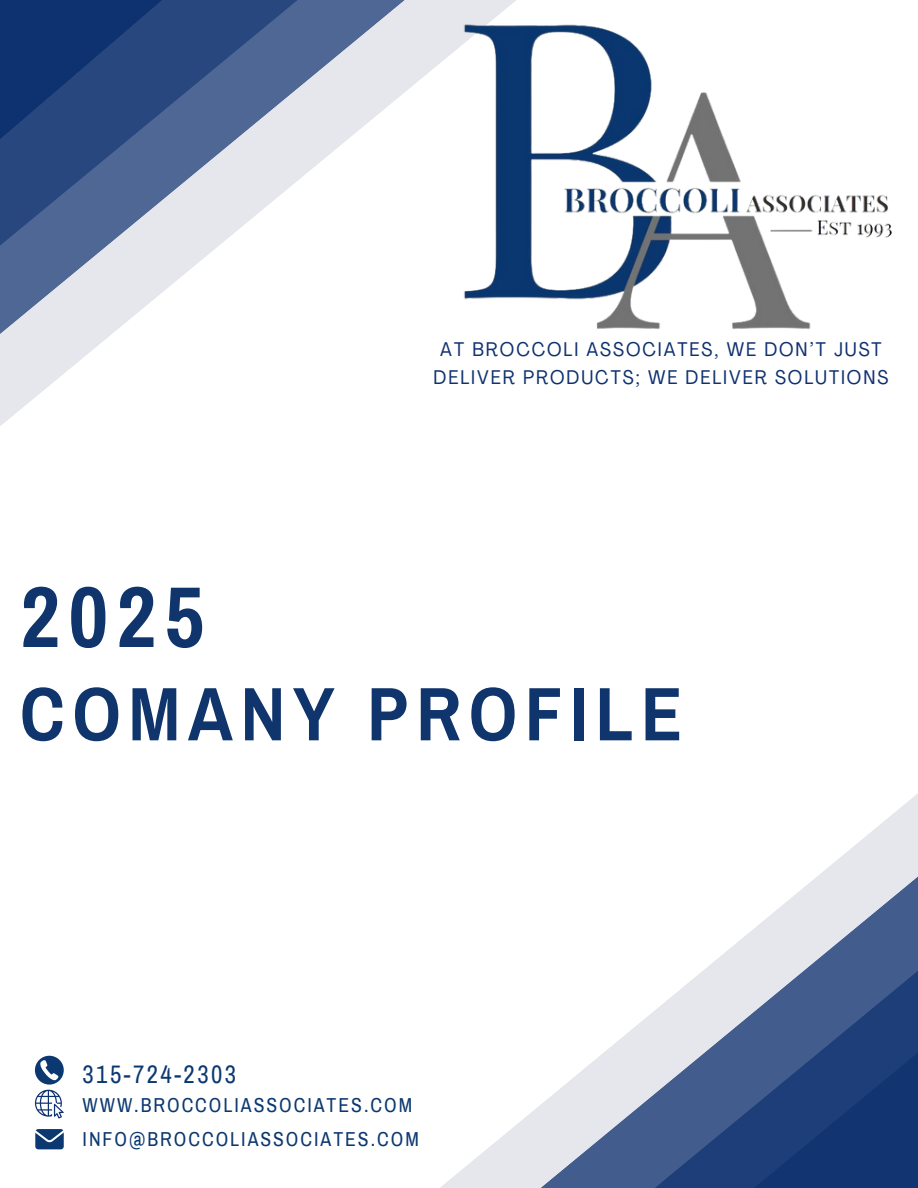
<style>
.page{position:relative;width:918px;height:1188px;background:#fff}
.page>*{position:absolute;margin:0;border:0;box-sizing:border-box;transform-origin:0 0}
.t1{font:700 86.4px "Archivo Narrow";color:#0f356c}
.t2{font:700 75.9px "Archivo Narrow";letter-spacing:.1em;color:#0f356c}
.t3{font:24.75px "Archivo Narrow";letter-spacing:.1em;color:#0b3870}
.t4{font:19.8px "Archivo Narrow";letter-spacing:.1em;color:#0b3870}
.t5{font:condensed 19.5px/28.2px "Agrandir";letter-spacing:.1em;color:#0e316f;text-align:center}
</style>
<div class="page">
<svg style="left:440px;top:793px;width:478px;height:395px"></svg>
<svg style="left:455px;top:848px;width:463px;height:340px"></svg>
<svg style="left:0;top:0;width:516px;height:426px"></svg>
<svg style="left:35px;top:1129px;width:28px;height:20px"></svg>
<svg style="left:35px;top:1056px;width:29px;height:63px"></svg>
<img style="left:443px;top:9px;width:449px;height:332px">
<p class="t5" style="left:434px;top:337px;width:456px">AT BROCCOLI ASSOCIATES, WE DON’T JUST<br>DELIVER PRODUCTS; WE DELIVER SOLUTIONS</p>
<p class="t1" style="left:21px;top:571px;width:185px">2025</p>
<p class="t2" style="left:20px;top:674px;width:664px">COMANY PROFILE</p>
<h1 class="t3" style="left:83px;top:1061px;width:155px">315-724-2303</h1>
<p class="t4" style="left:83px;top:1095px;width:331px">WWW.BROCCOLIASSOCIATES.COM</p>
<h2 class="t4" style="left:83px;top:1129px;width:338px">INFO@BROCCOLIASSOCIATES.COM</h2>
</div>
